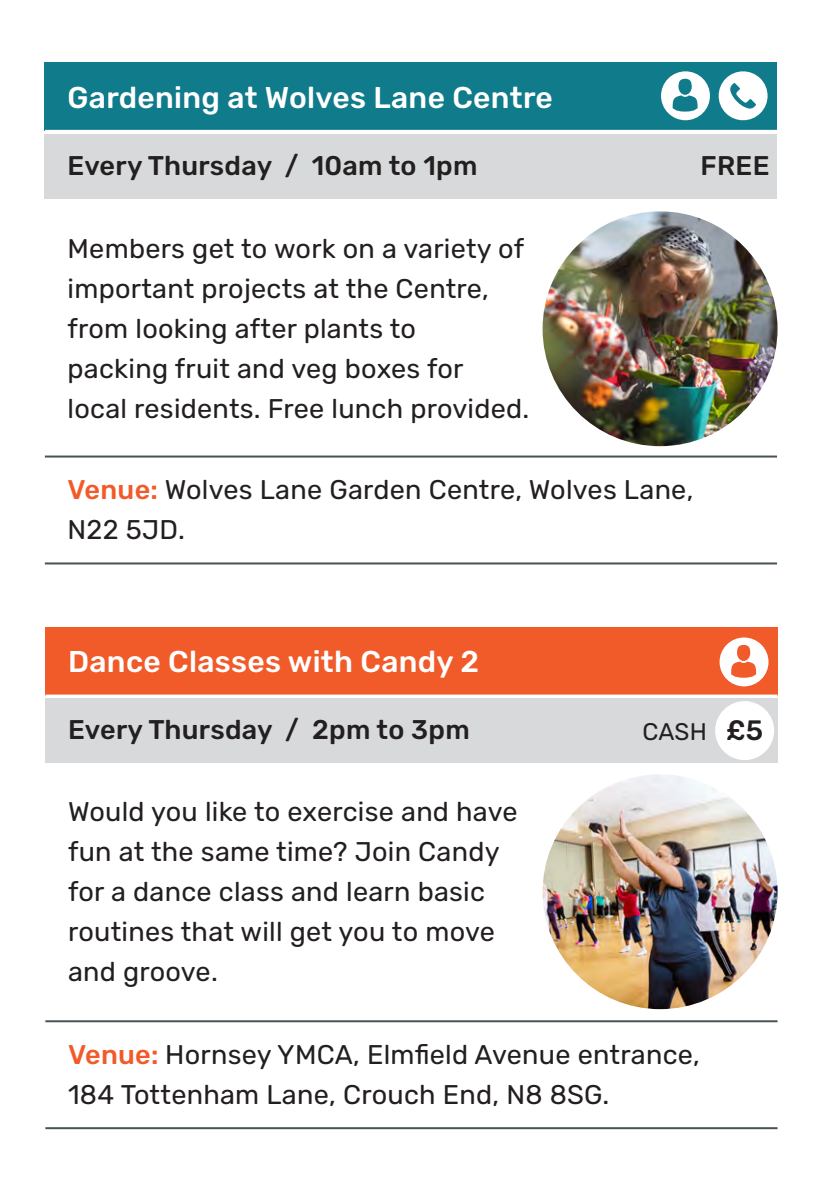
<style>
.page{position:relative;width:840px;height:1191px;background:#fff}
.page>*{position:absolute;margin:0;border:0;box-sizing:border-box;transform-origin:0 0}
.t1{font:500 30px "Rubik";letter-spacing:.01em;color:#fff}
.t2{font:500 28px "Rubik";color:#231f20}
.t3{font:27px/40px "Rubik";letter-spacing:.01em;color:#231f20}
.t4{font:500 27px "Rubik";letter-spacing:.01em;color:#231f20}
.t5{font:24px "Rubik";color:#231f20}
.s1{font-weight:500;color:#f15b2a}
</style>
<div class="page">
<div style="left:45px;top:134px;width:731px;height:64px;background:#d7d9da"></div>
<div style="left:45px;top:62px;width:731px;height:68px;background:#107b8a"></div>
<hr style="left:45px;top:455px;width:731px;height:2px;background:#475355">
<hr style="left:45px;top:562px;width:731px;height:2px;background:#475355">
<svg style="left:718px;top:71px;width:49px;height:50px"></svg>
<svg style="left:661px;top:71px;width:48px;height:49px"></svg>
<div style="left:45px;top:627px;width:732px;height:68px;background:#f15b2a"></div>
<hr style="left:45px;top:1020px;width:732px;height:2px;background:#475355">
<hr style="left:45px;top:1127px;width:732px;height:2px;background:#475355">
<svg style="left:45px;top:694px;width:732px;height:2px"></svg>
<img style="left:542px;top:774px;width:235px;height:235px;border-radius:117px">
<div style="left:45px;top:698px;width:732px;height:65px;background:#d7d9da"></div>
<div style="left:714px;top:701px;width:59px;height:59px;background:#fff;border-radius:50%"></div>
<svg style="left:719px;top:637px;width:49px;height:49px"></svg>
<img style="left:542px;top:211px;width:235px;height:235px;border-radius:117px">
<p class="t1" style="left:67px;top:80px;width:486px">Gardening at Wolves Lane Centre</p>
<p class="t4" style="left:67px;top:150px;width:411px">Every Thursday / 10am to 1pm</p>
<p class="t4" style="left:700px;top:150px;width:70px">FREE</p>
<p class="t3" style="left:67px;top:230px;width:458px">Members get to work on a variety of important projects at the Centre,</p>
<p class="t3" style="left:67px;top:310px;width:350px">from looking after plants to</p>
<p class="t3" style="left:67px;top:350px;width:397px">packing fruit and veg boxes for</p>
<p class="t3" style="left:67px;top:390px;width:463px">local residents. Free lunch provided.</p>
<p class="t3" style="left:67px;top:470px;width:627px"><span class="s1">Venue:</span> Wolves Lane Garden Centre, Wolves Lane,</p>
<p class="t3" style="left:67px;top:510px;width:119px">N22 5JD.</p>
<p class="t1" style="left:68px;top:644px;width:412px">Dance Classes with Candy 2</p>
<p class="t4" style="left:68px;top:714px;width:403px">Every Thursday / 2pm to 3pm</p>
<p class="t5" style="left:642px;top:718px;width:66px">CASH</p>
<p class="t2" style="left:725px;top:714px;width:39px">£5</p>
<p class="t3" style="left:68px;top:793px;width:451px">Would you like to exercise and have fun at the same time? Join Candy for a dance class and learn basic routines that will get you to move and groove.</p>
<p class="t3" style="left:68px;top:1035px;width:633px"><span class="s1">Venue:</span> Hornsey YMCA, Elmfield Avenue entrance,</p>
<p class="t3" style="left:68px;top:1075px;width:542px">184 Tottenham Lane, Crouch End, N8 8SG.</p>
</div>
